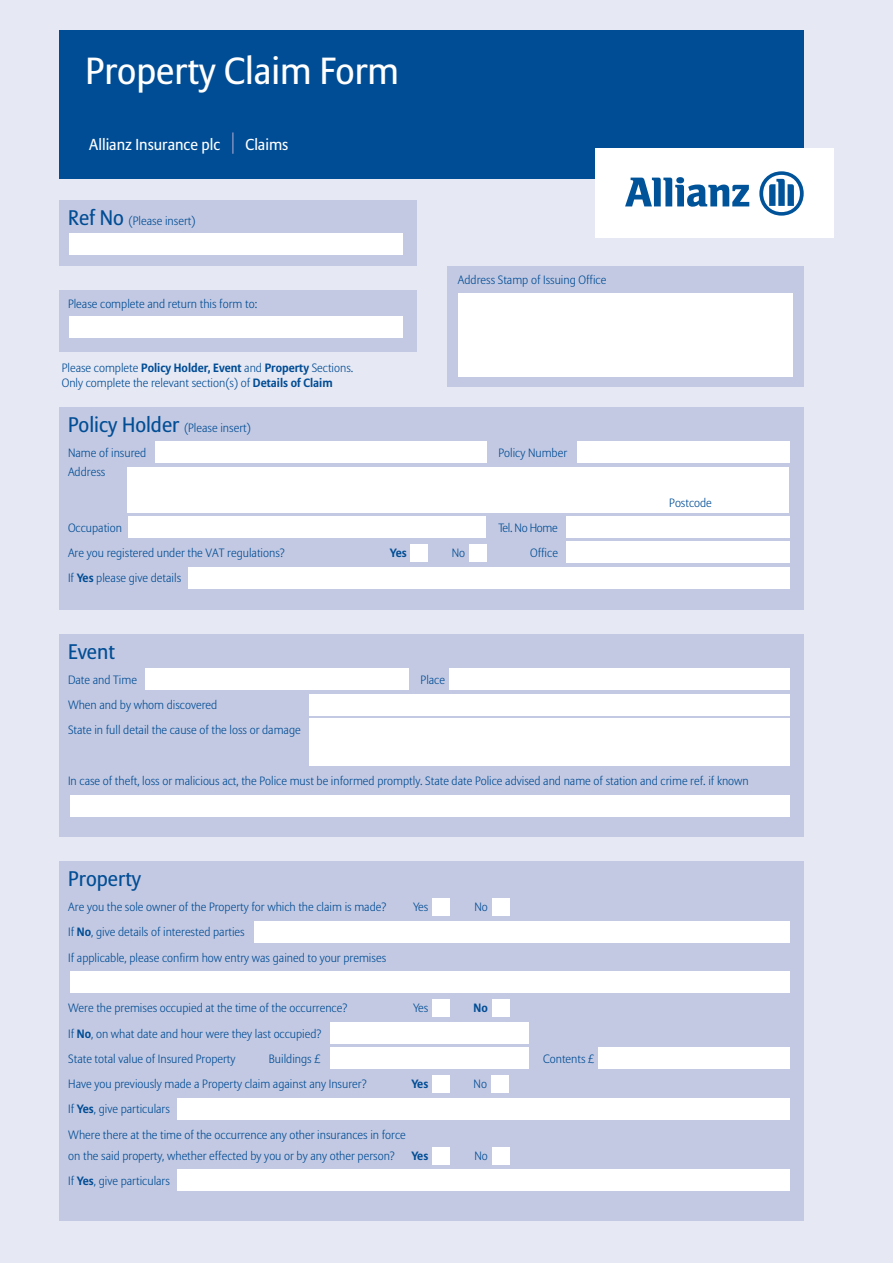
<style>
.page{position:relative;width:893px;height:1263px;background:#e6e8f3}
.page>*{position:absolute;margin:0;border:0;box-sizing:border-box;transform-origin:0 0}
.t1{font:37.5px "Allianz Sans";color:#fff}
.t2{font:21px "Allianz Sans";color:#014d95}
.t3{font:15.75px "Allianz Sans";color:#fff}
.t4{font:300 12px/25.2px "Allianz Sans";color:#014d95}
.t5{font:700 12px "Allianz Sans";color:#014d95}
.t6{font:300 12px "Allianz Sans";letter-spacing:-.025em;color:#014d95}
.s1{font-weight:400;font-size:21px}
.s2{font-weight:700}
</style>
<div class="page">
<div style="left:60px;top:30px;width:744px;height:149px;background:#014d95"></div>
<hr style="left:232px;top:132px;width:2px;height:22px;background:#7b8ec0">
<div style="left:595px;top:149px;width:238px;height:89px;background:#fff"></div>
<svg style="left:625px;top:177px;width:124px;height:30px"></svg>
<svg style="left:759px;top:171px;width:45px;height:45px"></svg>
<div style="left:60px;top:407px;width:744px;height:202px;background:#c3c9e2"></div>
<div style="left:128px;top:516px;width:357px;height:22px;background:#fff"></div>
<div style="left:128px;top:467px;width:661px;height:45px;background:#fff"></div>
<div style="left:566px;top:542px;width:223px;height:21px;background:#fff"></div>
<div style="left:188px;top:567px;width:601px;height:21px;background:#fff"></div>
<div style="left:469px;top:544px;width:17px;height:17px;background:#fff"></div>
<div style="left:411px;top:544px;width:17px;height:17px;background:#fff"></div>
<div style="left:566px;top:516px;width:223px;height:22px;background:#fff"></div>
<div style="left:577px;top:442px;width:212px;height:21px;background:#fff"></div>
<div style="left:155px;top:442px;width:331px;height:21px;background:#fff"></div>
<div style="left:60px;top:290px;width:357px;height:61px;background:#c3c9e2"></div>
<div style="left:70px;top:316px;width:333px;height:22px;background:#fff"></div>
<div style="left:60px;top:200px;width:357px;height:66px;background:#c3c9e2"></div>
<div style="left:70px;top:233px;width:333px;height:21px;background:#fff"></div>
<div style="left:447px;top:267px;width:356px;height:120px;background:#c3c9e2"></div>
<div style="left:458px;top:294px;width:334px;height:83px;background:#fff"></div>
<div style="left:60px;top:634px;width:744px;height:202px;background:#c3c9e2"></div>
<div style="left:70px;top:795px;width:719px;height:21px;background:#fff"></div>
<div style="left:309px;top:694px;width:480px;height:21px;background:#fff"></div>
<div style="left:449px;top:669px;width:340px;height:21px;background:#fff"></div>
<div style="left:146px;top:669px;width:263px;height:21px;background:#fff"></div>
<div style="left:60px;top:861px;width:744px;height:359px;background:#c3c9e2"></div>
<div style="left:177px;top:1169px;width:613px;height:22px;background:#fff"></div>
<div style="left:492px;top:1147px;width:17px;height:17px;background:#fff"></div>
<div style="left:432px;top:1147px;width:17px;height:17px;background:#fff"></div>
<div style="left:177px;top:1098px;width:613px;height:21px;background:#fff"></div>
<div style="left:491px;top:1075px;width:17px;height:17px;background:#fff"></div>
<div style="left:432px;top:1075px;width:17px;height:17px;background:#fff"></div>
<div style="left:598px;top:1047px;width:192px;height:22px;background:#fff"></div>
<div style="left:330px;top:1047px;width:198px;height:22px;background:#fff"></div>
<div style="left:330px;top:1022px;width:198px;height:21px;background:#fff"></div>
<div style="left:492px;top:1000px;width:17px;height:17px;background:#fff"></div>
<div style="left:432px;top:1000px;width:17px;height:17px;background:#fff"></div>
<div style="left:70px;top:972px;width:720px;height:21px;background:#fff"></div>
<div style="left:254px;top:921px;width:536px;height:21px;background:#fff"></div>
<div style="left:492px;top:899px;width:17px;height:17px;background:#fff"></div>
<div style="left:432px;top:899px;width:17px;height:17px;background:#fff"></div>
<div style="left:309px;top:719px;width:481px;height:47px;background:#fff"></div>
<h1 class="t1" style="left:85px;top:55px;width:315px">Property Claim Form</h1>
<h3 class="t3" style="left:89px;top:138px;width:132px">Allianz Insurance plc</h3>
<h3 class="t3" style="left:245px;top:138px;width:44px">Claims</h3>
<p class="t4" style="left:68px;top:209px;width:129px"><span class="s1">Ref No</span> (Please insert)</p>
<p class="t4" style="left:68px;top:292px;width:191px">Please complete and return this form to:</p>
<p class="t4" style="left:62px;top:361px;width:293px;line-height:15px">Please complete <span class="s2">Policy Holder, Event</span> and <span class="s2">Property</span> Sections.<br>Only complete the relevant section(s) of <span class="s2">Details of Claim</span></p>
<p class="t4" style="left:68px;top:416px;width:184px"><span class="s1">Policy Holder</span> (Please insert)<br>Name of insured</p>
<p class="t4" style="left:68px;top:460px;width:39px">Address</p>
<p class="t4" style="left:458px;top:269px;width:150px">Address Stamp of Issuing Office</p>
<p class="t4" style="left:498px;top:441px;width:70px">Policy Number</p>
<p class="t4" style="left:68px;top:516px;width:56px">Occupation</p>
<p class="t6" style="left:498px;top:522px;width:61px">Tel. No Home</p>
<p class="t4" style="left:68px;top:541px;width:218px">Are you registered under the VAT regulations?</p>
<p class="t5" style="left:390px;top:548px;width:18px">Yes</p>
<p class="t4" style="left:452px;top:541px;width:15px">No</p>
<p class="t4" style="left:530px;top:541px;width:29px">Office</p>
<p class="t4" style="left:68px;top:566px;width:115px">If <span class="s2">Yes</span> please give details</p>
<p class="t4" style="left:669px;top:491px;width:44px">Postcode</p>
<h2 class="t2" style="left:68px;top:642px;width:49px">Event</h2>
<p class="t4" style="left:68px;top:668px;width:71px">Date and Time</p>
<p class="t4" style="left:421px;top:668px;width:26px">Place</p>
<p class="t4" style="left:68px;top:693px;width:234px">When and by whom discovered<br>State in full detail the cause of the loss or damage</p>
<p class="t4" style="left:68px;top:769px;width:682px">In case of theft, loss or malicious act, the Police must be informed promptly. State date Police advised and name of station and crime ref. if known</p>
<h2 class="t2" style="left:68px;top:870px;width:74px">Property</h2>
<p class="t4" style="left:68px;top:895px;width:320px">Are you the sole owner of the Property for which the claim is made?</p>
<p class="t4" style="left:413px;top:895px;width:17px">Yes</p>
<p class="t4" style="left:474px;top:895px;width:15px">No</p>
<p class="t4" style="left:68px;top:921px;width:319px">If <span class="s2">No</span>, give details of interested parties<br>If applicable, please confirm how entry was gained to your premises</p>
<p class="t4" style="left:68px;top:996px;width:281px">Were the premises occupied at the time of the occurrence?</p>
<p class="t4" style="left:413px;top:996px;width:17px">Yes</p>
<p class="t5" style="left:474px;top:1004px;width:16px">No</p>
<p class="t4" style="left:68px;top:1022px;width:255px">If <span class="s2">No</span>, on what date and hour were they last occupied?<br>State total value of Insured Property</p>
<p class="t4" style="left:269px;top:1047px;width:53px">Buildings £</p>
<p class="t4" style="left:543px;top:1047px;width:53px">Contents £</p>
<p class="t4" style="left:68px;top:1072px;width:300px">Have you previously made a Property claim against any Insurer?</p>
<p class="t5" style="left:411px;top:1079px;width:18px">Yes</p>
<p class="t4" style="left:474px;top:1072px;width:15px">No</p>
<p class="t4" style="left:68px;top:1097px;width:339px">If <span class="s2">Yes</span>, give particulars<br>Where there at the time of the occurrence any other insurances in force</p>
<p class="t4" style="left:68px;top:1144px;width:328px">on the said property, whether effected by you or by any other person?</p>
<p class="t5" style="left:411px;top:1151px;width:18px">Yes</p>
<p class="t4" style="left:474px;top:1144px;width:15px">No</p>
<p class="t4" style="left:68px;top:1169px;width:103px">If <span class="s2">Yes</span>, give particulars</p>
</div>
